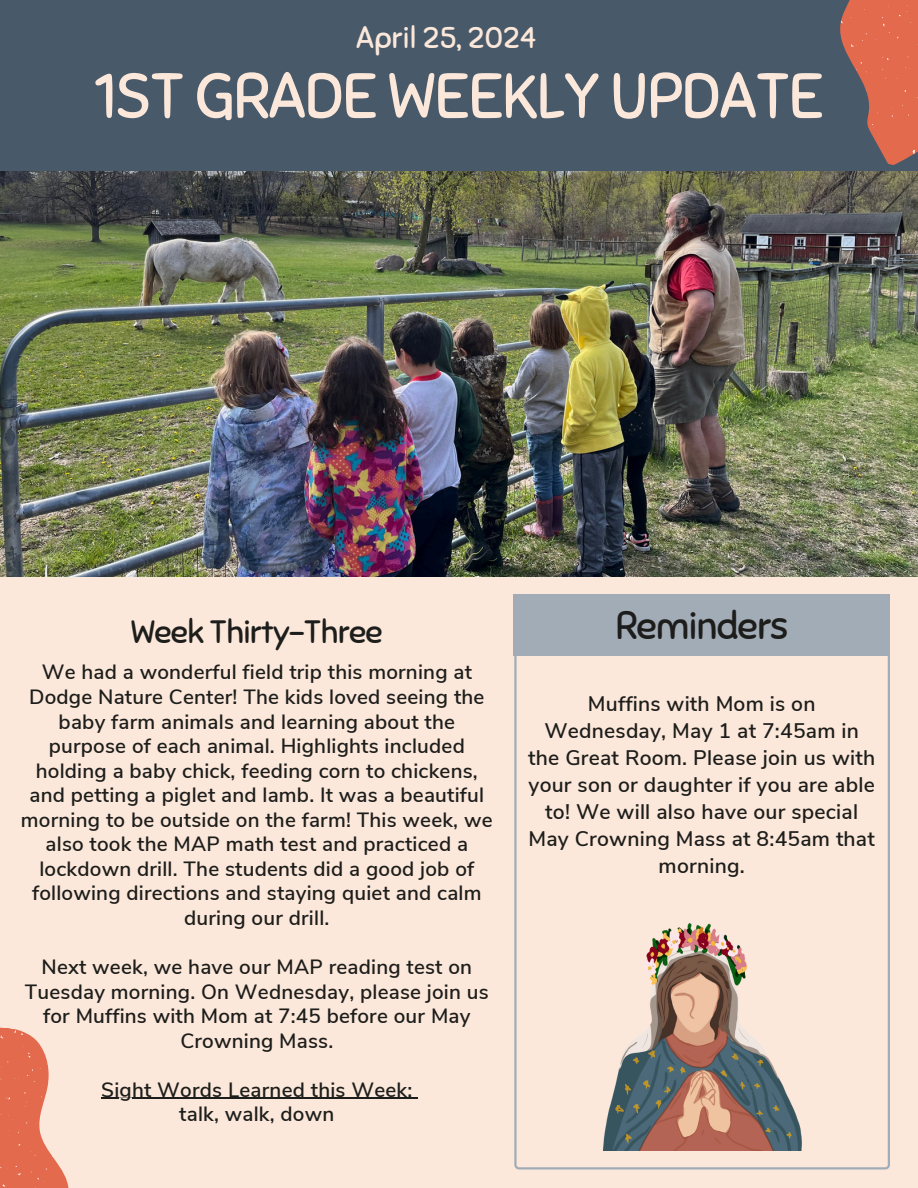
<style>
.page{position:relative;width:918px;height:1188px;background:#fbe8da}
.page>*{position:absolute;margin:0;border:0;box-sizing:border-box;transform-origin:0 0}
.t1{font:63.45px "Sniglet";letter-spacing:-.025em;color:#fbe8da}
.t2{font:38.25px "Sniglet";letter-spacing:-.025em;color:#1d1d1b}
.t3{font:32.25px "Sniglet";letter-spacing:-.025em;color:#1d1d1b}
.t4{font:30px "Sniglet";color:#fbe8da}
.t5{font:600 21px/27px "Nunito Sans";letter-spacing:.01em;color:#1d1d1b;text-align:center}
.t6{font:600 20.7px/24.6px "Nunito Sans";letter-spacing:.01em;color:#1d1d1b;text-align:center}
</style>
<div class="page">
<div style="left:0;top:0;width:918px;height:171px;background:#48596a"></div>
<svg style="left:840px;top:0;width:78px;height:165px"></svg>
<svg style="left:0;top:1027px;width:106px;height:161px"></svg>
<svg style="left:514px;top:656px;width:376px;height:513px"></svg>
<div style="left:513px;top:594px;width:377px;height:62px;background:#a1acb6"></div>
<img style="left:0;top:171px;width:918px;height:405px">
<img style="left:603px;top:924px;width:198px;height:227px">
<hr style="left:101px;top:1098px;width:312px;height:1px;background:#1d1d1b">
<h2 class="t4" style="left:356px;top:19px;width:182px">April 25, 2024</h2>
<p class="t1" style="left:94px;top:57px;width:731px">1ST GRADE WEEKLY UPDATE</p>
<p class="t3" style="left:131px;top:612px;width:254px">Week Thirty-Three</p>
<p class="t2" style="left:615px;top:602px;width:174px">Reminders</p>
<h1 class="t6" style="left:21px;top:660px;width:473px">We had a wonderful field trip this morning at Dodge Nature Center! The kids loved seeing the baby farm animals and learning about the purpose of each animal. Highlights included holding a baby chick, feeding corn to chickens, and petting a piglet and lamb. It was a beautiful morning to be outside on the farm! This week, we also took the MAP math test and practiced a lockdown drill. The students did a good job of following directions and staying quiet and calm during our drill.</h1>
<p class="t6" style="left:25px;top:955px;width:465px">Next week, we have our MAP reading test on Tuesday morning. On Wednesday, please join us for Muffins with Mom at 7:45 before our May Crowning Mass.</p>
<h3 class="t6" style="left:101px;top:1078px;width:313px">Sight Words Learned this Week:</h3>
<p class="t6" style="left:179px;top:1102px;width:157px">talk, walk, down</p>
<p class="t5" style="left:528px;top:691px;width:348px">Muffins with Mom is on<br>Wednesday, May 1 at 7:45am in the Great Room. Please join us with your son or daughter if you are able to! We will also have our special<br>May Crowning Mass at 8:45am that morning.</p>
</div>
